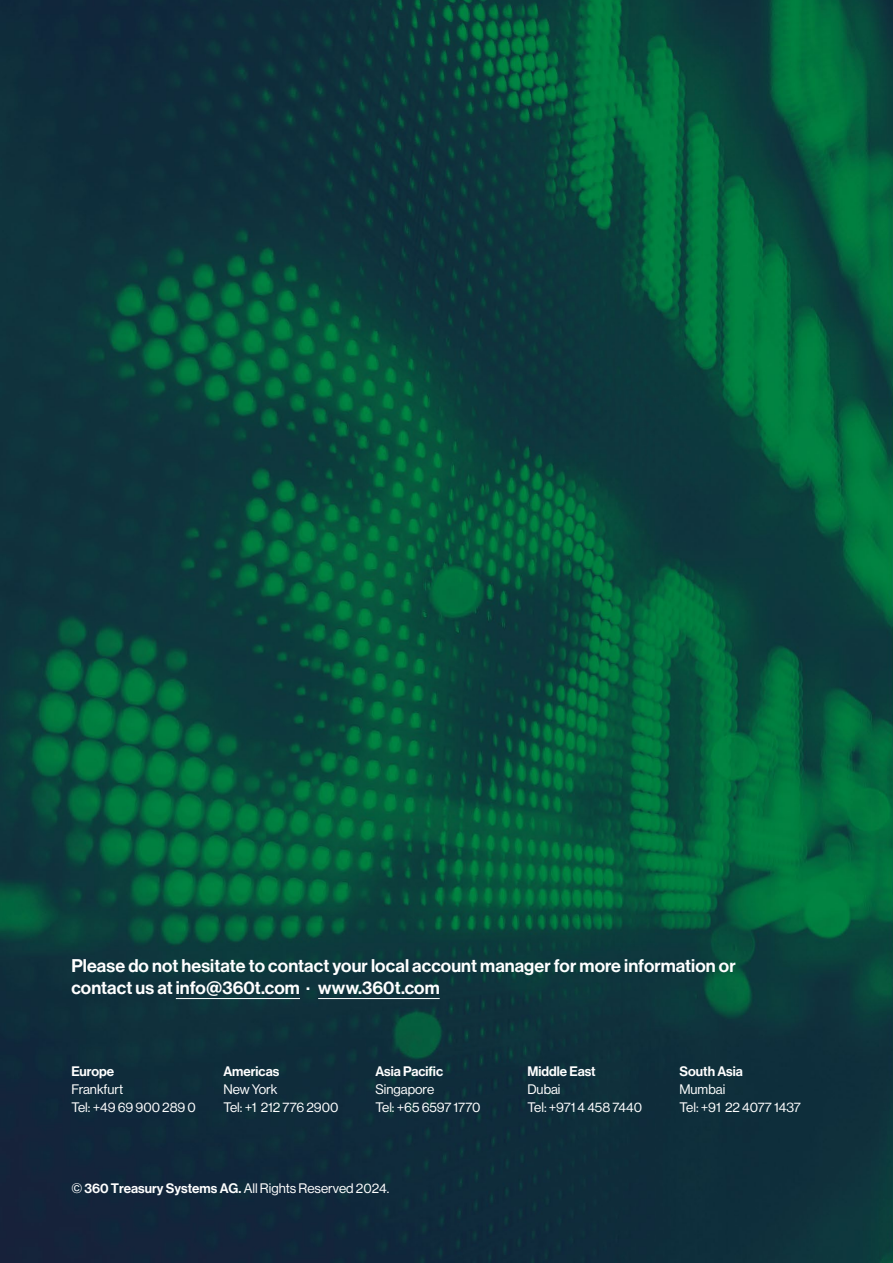
<style>
.page{position:relative;width:893px;height:1263px;background:#fff}
.page>*{position:absolute;margin:0;border:0;box-sizing:border-box;transform-origin:0 0}
.t1{font:18px/21.6px "N Haas Grotesk DS Pro 65 Md";letter-spacing:.005em;color:#fff}
.t2{font:13.5px/18px "N Haas Grotesk DS Pro 55 Rg";color:#fff}
.t3{font:13.5px "N Haas Grotesk DS Pro 65 Md";color:#fff}
.s1{font-family:"N Haas Grotesk DS Pro 65 Md"}
</style>
<div class="page">
<img style="left:0;top:0;width:893px;height:1263px">
<hr style="left:176px;top:998px;width:124px;height:1px;background:#fff">
<hr style="left:318px;top:998px;width:122px;height:1px;background:#fff">
<h1 class="t1" style="left:71px;top:956px;width:666px">Please do not hesitate to contact your local account manager for more information or contact us at info@360t.com . www.360t.com</h1>
<p class="t3" style="left:71px;top:1063px;width:44px">Europe</p>
<p class="t2" style="left:71px;top:1080px;width:126px">Frankfurt<br>Tel: +49 69 900 289 0</p>
<p class="t3" style="left:223px;top:1063px;width:58px">Americas</p>
<p class="t2" style="left:223px;top:1080px;width:117px">New York<br>Tel: +1 212 776 2900</p>
<p class="t3" style="left:375px;top:1063px;width:69px">Asia Pacific</p>
<p class="t2" style="left:375px;top:1080px;width:107px">Singapore<br>Tel: +65 6597 1770</p>
<p class="t2" style="left:71px;top:1179px;width:320px">© <span class="s1">360 Treasury Systems AG.</span> All Rights Reserved 2024.</p>
<p class="t3" style="left:527px;top:1063px;width:70px">Middle East</p>
<p class="t2" style="left:527px;top:1080px;width:116px">Dubai<br>Tel: +971 4 458 7440</p>
<p class="t3" style="left:679px;top:1063px;width:65px">South Asia</p>
<p class="t2" style="left:679px;top:1080px;width:123px">Mumbai<br>Tel: +91 22 4077 1437</p>
</div>
